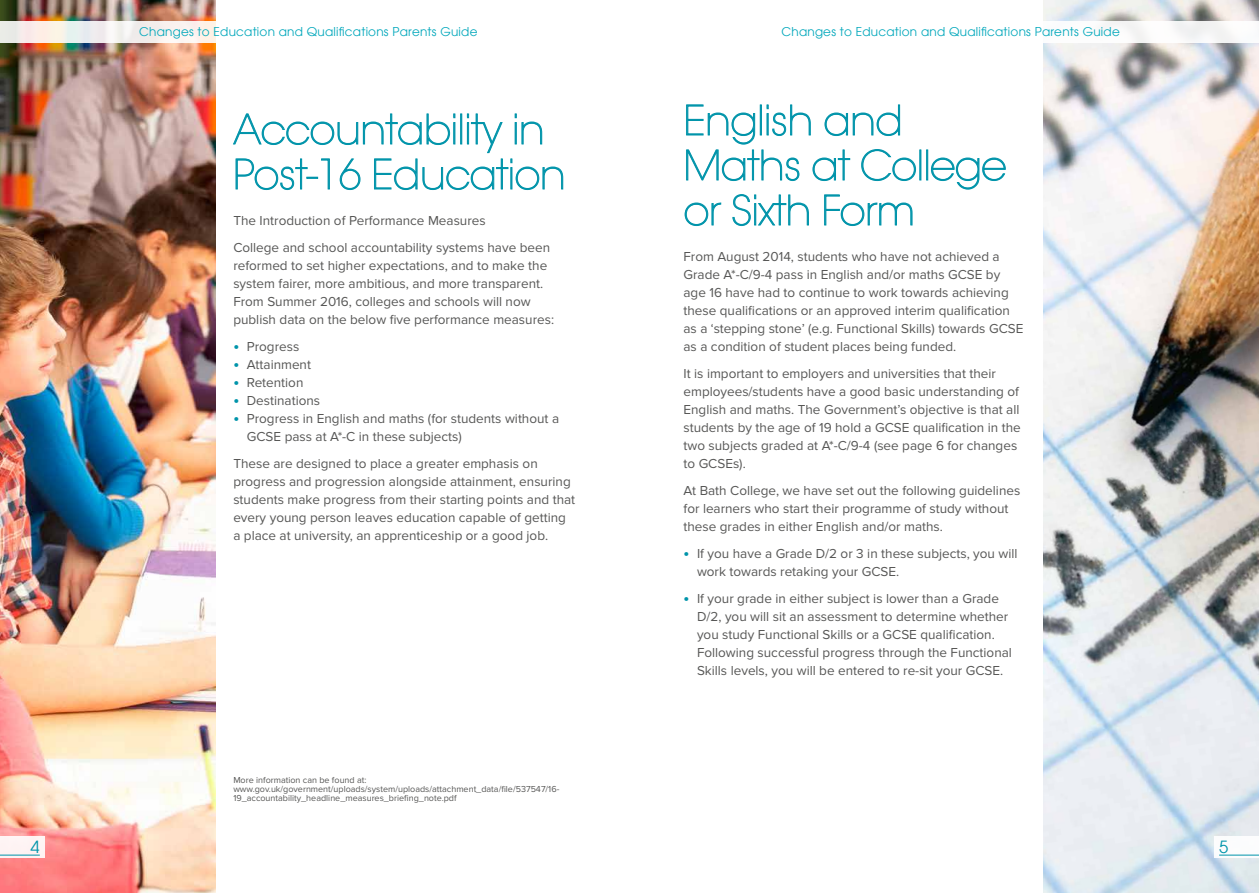
<style>
.page{position:relative;width:1259px;height:893px;background:#fff}
.page>*{position:absolute;margin:0;border:0;box-sizing:border-box;transform-origin:0 0}
.t1{font:200 40.5px/45px "Avant Garde";letter-spacing:-.015em;color:#0094aa}
.t2{font:16.5px "Avant Garde";color:#0094aa}
.t3{font:13.5px/18px "Proxima Nova";color:#575756}
.t4{font:12px "Avant Garde";letter-spacing:.02em;color:#00a7bb}
.t5{font:9px/9px "Proxima Nova";color:#575756}
.s1{font-weight:700;font-size:16.5px;color:#0094aa}
</style>
<div class="page">
<svg style="left:233px;top:113px;width:188px;height:32px"></svg>
<svg style="left:427px;top:114px;width:28px;height:31px"></svg>
<div style="left:453px;top:122px;width:2px;height:22px;border:1px solid #0094aa"></div>
<div style="left:460px;top:114px;width:2px;height:30px;border:1px solid #0094aa"></div>
<svg style="left:467px;top:114px;width:35px;height:39px"></svg>
<svg style="left:515px;top:114px;width:27px;height:30px"></svg>
<svg style="left:236px;top:159px;width:94px;height:31px"></svg>
<svg style="left:340px;top:159px;width:20px;height:31px"></svg>
<svg style="left:374px;top:159px;width:189px;height:31px"></svg>
<svg style="left:686px;top:105px;width:230px;height:76px"></svg>
<div style="left:919px;top:150px;width:2px;height:30px;border:1px solid #0094aa"></div>
<div style="left:926px;top:150px;width:2px;height:30px;border:1px solid #0094aa"></div>
<svg style="left:931px;top:158px;width:74px;height:32px"></svg>
<svg style="left:685px;top:203px;width:36px;height:23px"></svg>
<svg style="left:732px;top:194px;width:77px;height:32px"></svg>
<svg style="left:824px;top:195px;width:88px;height:31px"></svg>
<img style="left:0;top:0;width:215px;height:893px">
<img style="left:1043px;top:0;width:216px;height:893px">
<div style="left:0;top:836px;width:44px;height:22px;background:#fef3f3"></div>
<hr style="left:0;top:855px;width:40px;height:1px;background:#0094aa">
<div style="left:1214px;top:836px;width:45px;height:22px;background:#fff"></div>
<hr style="left:1219px;top:855px;width:40px;height:1px;background:#0094aa">
<svg style="left:0;top:21px;width:216px;height:21px;fill:#f7efec"></svg>
<div style="left:629px;top:21px;width:630px;height:21px;background:#fff"></div>
<p class="t4" style="left:139px;top:25px;width:340px">Changes to Education and Qualifications Parents Guide</p>
<p class="t4" style="left:781px;top:25px;width:340px">Changes to Education and Qualifications Parents Guide</p>
<h1 class="t1" style="left:233px;top:108px;width:334px">Accountability in<br>Post-16 Education</h1>
<p class="t3" style="left:233px;top:207px;width:318px;line-height:27px">The Introduction of Performance Measures<br>College and school accountability systems have been</p>
<p class="t3" style="left:233px;top:257px;width:322px">reformed to set higher expectations, and to make the system fairer, more ambitious, and more transparent.<br>From Summer 2016, colleges and schools will now publish data on the below five performance measures:</p>
<p class="t3" style="left:233px;top:338px;width:67px"><span class="s1">•</span> Progress</p>
<p class="t3" style="left:233px;top:356px;width:79px"><span class="s1">•</span> Attainment</p>
<p class="t3" style="left:233px;top:374px;width:72px"><span class="s1">•</span> Retention</p>
<p class="t3" style="left:233px;top:392px;width:88px"><span class="s1">•</span> Destinations</p>
<p class="t3" style="left:247px;top:410px;width:314px;text-indent:-14px"><span class="s1">•</span> Progress in English and maths (for students without a<br>GCSE pass at A*-C in these subjects)</p>
<p class="t3" style="left:233px;top:455px;width:343px">These are designed to place a greater emphasis on progress and progression alongside attainment, ensuring students make progress from their starting points and that every young person leaves education capable of getting a place at university, an apprenticeship or a good job.</p>
<p class="t5" style="left:233px;top:776px;width:327px">More information can be found at: www.gov.uk/government/uploads/system/uploads/attachment_data/file/537547/16-<br>19_accountability_headline_measures_briefing_note.pdf</p>
<h1 class="t1" style="left:683px;top:99px;width:324px">English and<br>Maths at College or Sixth Form</h1>
<p class="t3" style="left:683px;top:248px;width:341px">From August 2014, students who have not achieved a Grade A*-C/9-4 pass in English and/or maths GCSE by age 16 have had to continue to work towards achieving these qualifications or an approved interim qualification as a ‘stepping stone’ (e.g. Functional Skills) towards GCSE as a condition of student places being funded.</p>
<p class="t3" style="left:683px;top:365px;width:339px">It is important to employers and universities that their employees/students have a good basic understanding of English and maths. The Government’s objective is that all students by the age of 19 hold a GCSE qualification in the two subjects graded at A*-C/9-4 (see page 6 for changes to GCSEs).</p>
<p class="t3" style="left:683px;top:482px;width:338px">At Bath College, we have set out the following guidelines for learners who start their programme of study without these grades in either English and/or maths.</p>
<p class="t3" style="left:697px;top:545px;width:322px;text-indent:-14px"><span class="s1">•</span> If you have a Grade D/2 or 3 in these subjects, you will work towards retaking your GCSE.</p>
<p class="t3" style="left:697px;top:590px;width:316px;text-indent:-14px"><span class="s1">•</span> If your grade in either subject is lower than a Grade D/2, you will sit an assessment to determine whether you study Functional Skills or a GCSE qualification.<br>Following successful progress through the Functional Skills levels, you will be entered to re-sit your GCSE.</p>
<p class="t2" style="left:31px;top:838px;width:11px">4</p>
<p class="t2" style="left:1219px;top:838px;width:11px">5</p>
</div>
